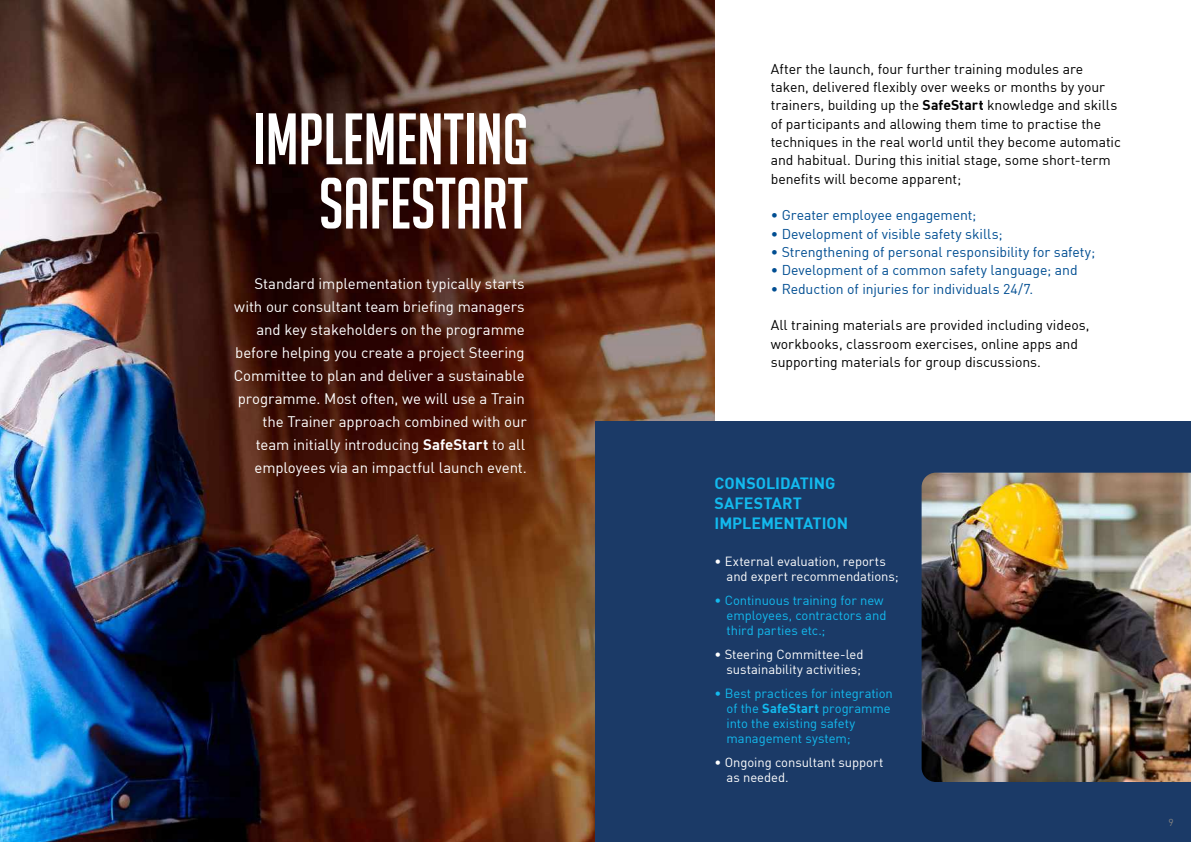
<style>
.page{position:relative;width:1191px;height:842px;background:#fff}
.page>*{position:absolute;margin:0;border:0;box-sizing:border-box;transform-origin:0 0}
.t1{font:70.9px/64.3px "Big Noodle Titling";letter-spacing:-.005em;color:#fff;text-align:right}
.t2{font:16px/20.2px "DIN Bold";letter-spacing:-.005em;color:#13baee}
.t3{font:15px/22.9px "DIN";letter-spacing:-.005em;color:#fff;text-align:right}
.t4{font:14px/18.3px "DIN";letter-spacing:-.005em;color:#000}
.t5{font:14px "DIN";letter-spacing:-.005em;color:#004e92}
.t6{font:13px/15.2px "DIN";letter-spacing:-.005em;color:#13baee}
.t7{font:13px/15.2px "DIN";letter-spacing:-.005em;color:#fff}
.t8{font:10px "DIN";color:#818181}
.s1{font-family:"DIN Bold"}
</style>
<div class="page">
<img style="left:0;top:0;width:714px;height:842px">
<div style="left:595px;top:421px;width:596px;height:421px;background:#1b3a67"></div>
<img style="left:921px;top:473px;width:270px;height:309px">
<h1 class="t1" style="left:253px;top:107px;width:276px">IMPLEMENTING<br>SAFESTART</h1>
<p class="t3" style="left:234px;top:272px;width:295px">Standard implementation typically starts with our consultant team briefing managers and key stakeholders on the programme before helping you create a project Steering Committee to plan and deliver a sustainable programme. Most often, we will use a Train the Trainer approach combined with our team initially introducing <span class="s1">SafeStart</span> to all employees via an impactful launch event.</p>
<p class="t4" style="left:771px;top:59px;width:351px">After the launch, four further training modules are taken, delivered flexibly over weeks or months by your trainers, building up the <span class="s1">SafeStart</span> knowledge and skills of participants and allowing them time to practise the techniques in the real world until they become automatic and habitual. During this initial stage, some short-term benefits will become apparent;</p>
<p class="t5" style="left:771px;top:207px;width:207px">• Greater employee engagement;</p>
<p class="t5" style="left:771px;top:225px;width:233px">• Development of visible safety skills;</p>
<p class="t5" style="left:771px;top:243px;width:326px">• Strengthening of personal responsibility for safety;</p>
<p class="t5" style="left:771px;top:262px;width:308px">• Development of a common safety language; and</p>
<p class="t5" style="left:771px;top:280px;width:264px">• Reduction of injuries for individuals 24/7.</p>
<p class="t4" style="left:771px;top:316px;width:320px">All training materials are provided including videos, workbooks, classroom exercises, online apps and supporting materials for group discussions.</p>
<p class="t2" style="left:714px;top:472px;width:135px">CONSOLIDATING<br>SAFESTART<br>IMPLEMENTATION</p>
<p class="t7" style="left:726px;top:553px;width:174px;text-indent:-12px">• External evaluation, reports and expert recommendations;</p>
<p class="t6" style="left:726px;top:592px;width:161px;text-indent:-12px">• Continuous training for new employees, contractors and third parties etc.;</p>
<p class="t7" style="left:714px;top:646px;width:150px;text-align:right">• Steering Committee-led sustainability activities;</p>
<p class="t6" style="left:726px;top:685px;width:168px;text-indent:-12px">• Best practices for integration of the <span class="s1">SafeStart</span> programme into the existing safety management system;</p>
<p class="t7" style="left:726px;top:754px;width:158px;text-indent:-12px">• Ongoing consultant support as needed.</p>
<p class="t8" style="left:1168px;top:816px;width:7px">9</p>
</div>
